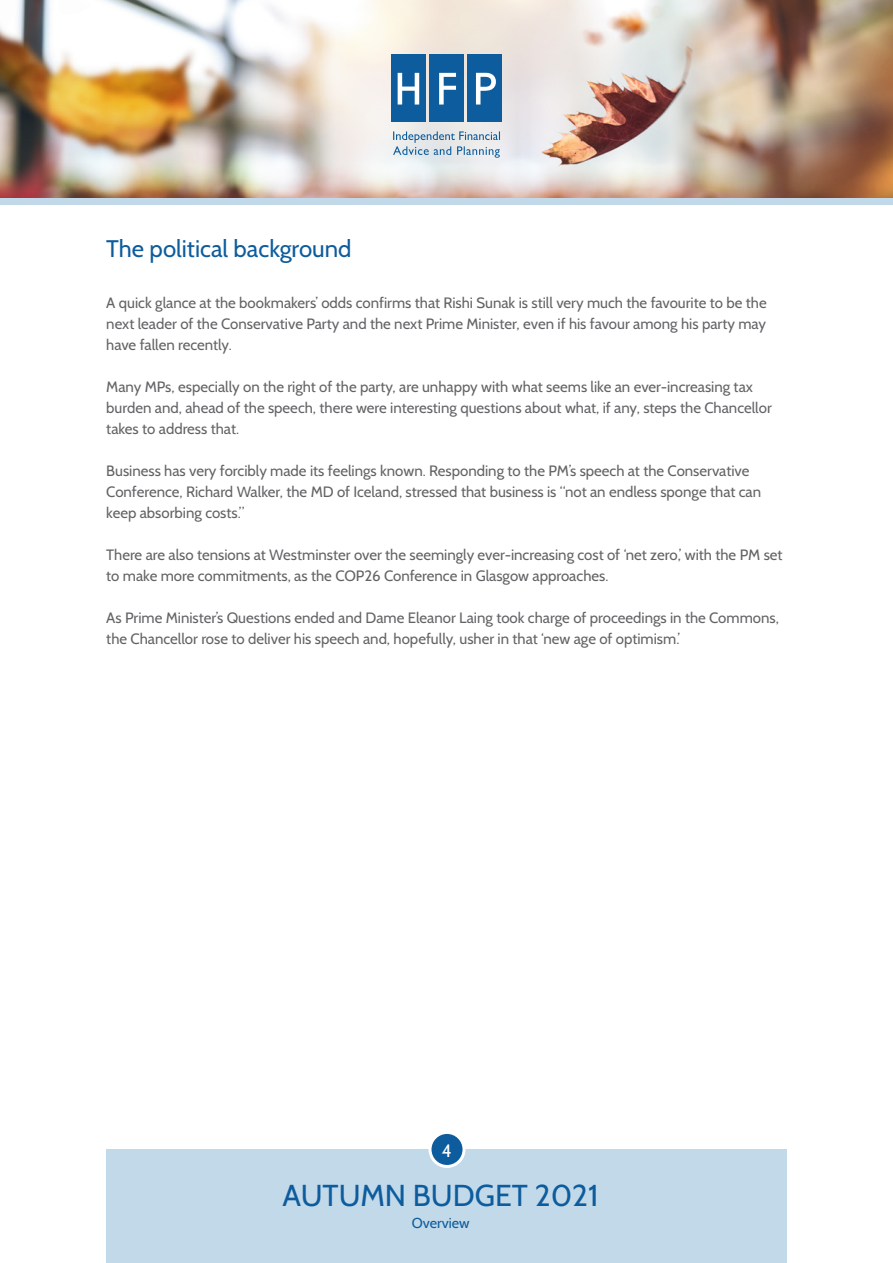
<style>
.page{position:relative;width:893px;height:1263px;background:#fff}
.page>*{position:absolute;margin:0;border:0;box-sizing:border-box;transform-origin:0 0}
.t1{font:30.3px "Cabin";color:#0d5c9d}
.t2{font:24px "Cabin";color:#0d5c9d}
.t3{font:18px "Cabin";color:#fff}
.t4{font:15px/21px "Cabin";color:#636366}
.t5{font:14.4px "Cabin";color:#0d5c9d}
</style>
<div class="page">
<div style="left:0;top:0;width:893px;height:205px;background:#c2d9e9"></div>
<img style="left:0;top:0;width:893px;height:198px">
<svg style="left:393px;top:131px;width:107px;height:27px;background:#bfcfdc"></svg>
<div style="left:391px;top:54px;width:34px;height:68px;background:#0d5c9d"></div>
<div style="left:429px;top:54px;width:35px;height:68px;background:#0d5c9d"></div>
<div style="left:467px;top:54px;width:35px;height:68px;background:#0d5c9d"></div>
<svg style="left:476px;top:73px;width:20px;height:32px"></svg>
<svg style="left:398px;top:73px;width:21px;height:32px"></svg>
<svg style="left:439px;top:73px;width:17px;height:32px"></svg>
<div style="left:106px;top:1149px;width:681px;height:114px;background:#c2d9e9"></div>
<div style="left:430px;top:1132px;width:34px;height:34px;background:#0d5c9d;border-radius:50%"></div>
<div style="left:428px;top:1131px;width:37px;height:37px;border:3px solid #fff;border-radius:50%"></div>
<p class="t2" style="left:106px;top:234px;width:247px">The political background</p>
<p class="t4" style="left:106px;top:292px;width:662px;text-align:justify">A quick glance at the bookmakers’ odds confirms that Rishi Sunak is still very much the favourite to be the next leader of the Conservative Party and the next Prime Minister, even if his favour among his party may have fallen recently.</p>
<p class="t4" style="left:106px;top:376px;width:667px">Many MPs, especially on the right of the party, are unhappy with what seems like an ever-increasing tax burden and, ahead of the speech, there were interesting questions about what, if any, steps the Chancellor takes to address that.</p>
<p class="t4" style="left:106px;top:460px;width:656px">Business has very forcibly made its feelings known. Responding to the PM’s speech at the Conservative<br>Conference, Richard Walker, the MD of Iceland, stressed that business is “not an endless sponge that can keep absorbing costs.”</p>
<p class="t4" style="left:106px;top:544px;width:678px">There are also tensions at Westminster over the seemingly ever-increasing cost of ‘net zero,’ with the PM set to make more commitments, as the COP26 Conference in Glasgow approaches.</p>
<p class="t4" style="left:106px;top:607px;width:674px">As Prime Minister’s Questions ended and Dame Eleanor Laing took charge of proceedings in the Commons, the Chancellor rose to deliver his speech and, hopefully, usher in that ‘new age of optimism.’</p>
<p class="t3" style="left:442px;top:1139px;width:12px">4</p>
<h1 class="t1" style="left:283px;top:1177px;width:318px">AUTUMN BUDGET 2021</h1>
<p class="t5" style="left:412px;top:1214px;width:59px">Overview</p>
</div>
